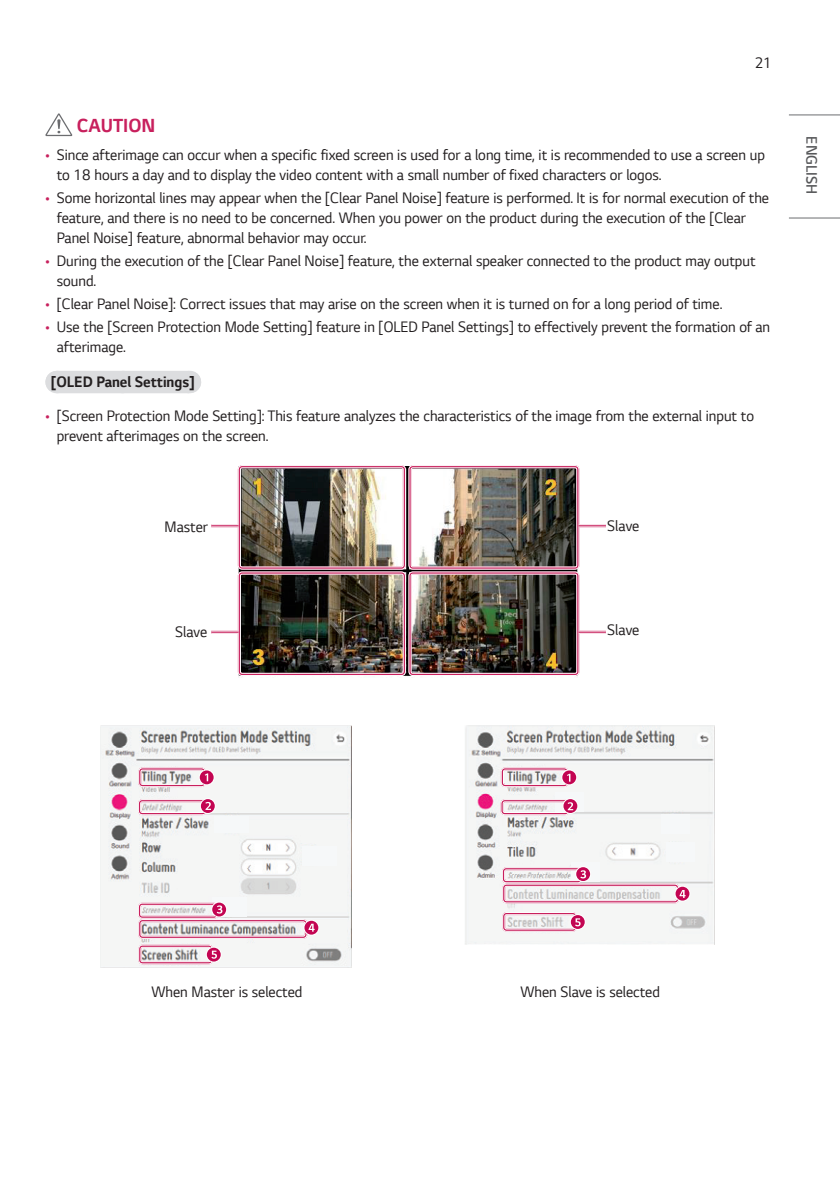
<style>
.page{position:relative;width:840px;height:1191px;background:#fff}
.page>*{position:absolute;margin:0;border:0;box-sizing:border-box;transform-origin:0 0}
.Warning{font:700 20px "LG Smart";color:#c8205d;scale:.95 1}
.Body_Center{font:16px/20px "LG Smart";color:#231f20;scale:.95 1}
.Gray_Title{font:700 16px "LG Smart";color:#231f20;scale:.95 1}
.t1{font:300 16px "LG Smart";color:#57585a;scale:.95 1}
.s1{color:#c8205d}
</style>
<div class="page">
<hr style="left:788px;top:217px;width:51px;height:1px;background:#6c6d70">
<hr style="left:788px;top:114px;width:51px;height:1px;background:#6c6d70">
<div style="left:56px;top:371px;width:133px;height:22px;background:#dcdddf"></div>
<svg style="left:189px;top:371px;width:1px;height:22px"></svg>
<svg style="left:45px;top:113px;width:27px;height:23px"></svg>
<img style="left:238px;top:466px;width:338px;height:211px">
<div style="left:238px;top:465px;width:167px;height:104px;border:1px solid #fff;border-radius:4px"></div>
<div style="left:240px;top:467px;width:163px;height:100px;border:1px solid #fff;border-radius:2px"></div>
<svg style="left:211px;top:524px;width:27px;height:3px"></svg>
<div style="left:408px;top:465px;width:171px;height:104px;border:1px solid #fff;border-radius:4px"></div>
<div style="left:410px;top:467px;width:167px;height:100px;border:1px solid #fff;border-radius:2px"></div>
<svg style="left:578px;top:524px;width:27px;height:3px"></svg>
<div style="left:238px;top:571px;width:167px;height:105px;border:1px solid #fff;border-radius:4px"></div>
<div style="left:240px;top:574px;width:163px;height:99px;border:1px solid #fff;border-radius:2px"></div>
<svg style="left:211px;top:630px;width:27px;height:4px"></svg>
<div style="left:408px;top:571px;width:171px;height:105px;border:1px solid #fff;border-radius:4px"></div>
<div style="left:410px;top:574px;width:167px;height:99px;border:1px solid #fff;border-radius:2px"></div>
<svg style="left:578px;top:630px;width:27px;height:4px"></svg>
<img style="left:100px;top:725px;width:251px;height:242px">
<div style="left:212px;top:897px;width:34px;height:19px;background:#f6f8f9"></div>
<div style="left:302px;top:846px;width:34px;height:20px;background:#f6f8f9"></div>
<div style="left:214px;top:816px;width:34px;height:17px;background:#f6f8f9"></div>
<div style="left:138px;top:767px;width:68px;height:20px;border:3px solid #c8205d;border-radius:3px"></div>
<div style="left:138px;top:767px;width:68px;height:20px;border:1px solid #fff;border-radius:4px"></div>
<div style="left:140px;top:769px;width:63px;height:16px;border:1px solid #fff;border-radius:2px"></div>
<div style="left:138px;top:919px;width:169px;height:19px;border:1px solid #fff;border-radius:4px"></div>
<div style="left:140px;top:921px;width:165px;height:15px;border:1px solid #fff;border-radius:2px"></div>
<div style="left:138px;top:944px;width:75px;height:20px;border:3px solid #c8205d;border-radius:3px"></div>
<div style="left:138px;top:944px;width:75px;height:20px;border:1px solid #fff;border-radius:4px"></div>
<div style="left:140px;top:947px;width:70px;height:15px;border:1px solid #fff;border-radius:2px"></div>
<div style="left:138px;top:799px;width:68px;height:16px;border:3px solid #c8205d;border-radius:3px"></div>
<div style="left:138px;top:799px;width:68px;height:16px;border:1px solid #fff;border-radius:4px"></div>
<div style="left:140px;top:801px;width:64px;height:12px;border:1px solid #fff;border-radius:2px"></div>
<div style="left:138px;top:902px;width:80px;height:16px;border:3px solid #c8205d;border-radius:3px"></div>
<div style="left:138px;top:902px;width:80px;height:16px;border:1px solid #fff;border-radius:4px"></div>
<div style="left:140px;top:905px;width:76px;height:11px;border:1px solid #fff;border-radius:2px"></div>
<svg style="left:199px;top:769px;width:15px;height:16px"></svg>
<svg style="left:200px;top:770px;width:13px;height:14px"></svg>
<svg style="left:205px;top:773px;width:3px;height:8px"></svg>
<svg style="left:200px;top:798px;width:16px;height:16px"></svg>
<div style="left:201px;top:799px;width:14px;height:14px;background:#c30552;border-radius:50%"></div>
<svg style="left:205px;top:802px;width:6px;height:8px"></svg>
<svg style="left:211px;top:901px;width:16px;height:16px"></svg>
<svg style="left:212px;top:902px;width:14px;height:14px"></svg>
<svg style="left:216px;top:905px;width:6px;height:8px"></svg>
<svg style="left:303px;top:919px;width:16px;height:16px"></svg>
<svg style="left:304px;top:920px;width:14px;height:14px"></svg>
<svg style="left:308px;top:923px;width:6px;height:8px"></svg>
<svg style="left:206px;top:946px;width:15px;height:16px"></svg>
<svg style="left:207px;top:947px;width:13px;height:14px"></svg>
<svg style="left:211px;top:950px;width:6px;height:8px"></svg>
<img style="left:465px;top:725px;width:248px;height:219px">
<div style="left:555px;top:792px;width:28px;height:19px;background:#f6f8f9"></div>
<div style="left:571px;top:862px;width:28px;height:19px;background:#f6f8f9"></div>
<div style="left:660px;top:814px;width:28px;height:19px;background:#f6f8f9"></div>
<div style="left:665px;top:842px;width:28px;height:19px;background:#f6f8f9"></div>
<div style="left:500px;top:767px;width:68px;height:20px;border:3px solid #c8205d;border-radius:3px"></div>
<div style="left:500px;top:767px;width:68px;height:20px;border:1px solid #fff;border-radius:4px"></div>
<div style="left:503px;top:769px;width:63px;height:16px;border:1px solid #fff;border-radius:2px"></div>
<div style="left:502px;top:883px;width:176px;height:20px;border:3px solid #c8205d;border-radius:3px"></div>
<div style="left:502px;top:883px;width:176px;height:20px;border:1px solid #fff;border-radius:4px"></div>
<div style="left:504px;top:886px;width:172px;height:15px;border:1px solid #fff;border-radius:2px"></div>
<div style="left:502px;top:912px;width:74px;height:19px;border:3px solid #c8205d;border-radius:3px"></div>
<div style="left:502px;top:912px;width:74px;height:19px;border:1px solid #fff;border-radius:4px"></div>
<div style="left:504px;top:914px;width:70px;height:15px;border:1px solid #fff;border-radius:2px"></div>
<div style="left:500px;top:799px;width:69px;height:16px;border:3px solid #c8205d;border-radius:3px"></div>
<div style="left:500px;top:799px;width:69px;height:16px;border:1px solid #fff;border-radius:4px"></div>
<div style="left:502px;top:801px;width:64px;height:12px;border:1px solid #fff;border-radius:2px"></div>
<div style="left:501px;top:867px;width:80px;height:16px;border:3px solid #c8205d;border-radius:3px"></div>
<div style="left:501px;top:867px;width:80px;height:16px;border:1px solid #fff;border-radius:4px"></div>
<div style="left:504px;top:869px;width:75px;height:12px;border:1px solid #fff;border-radius:2px"></div>
<svg style="left:561px;top:769px;width:16px;height:16px"></svg>
<svg style="left:562px;top:770px;width:14px;height:14px"></svg>
<svg style="left:566px;top:773px;width:4px;height:8px"></svg>
<svg style="left:562px;top:798px;width:16px;height:16px"></svg>
<svg style="left:563px;top:799px;width:14px;height:14px"></svg>
<svg style="left:567px;top:802px;width:6px;height:8px"></svg>
<svg style="left:575px;top:866px;width:15px;height:16px"></svg>
<svg style="left:576px;top:867px;width:13px;height:14px"></svg>
<svg style="left:580px;top:870px;width:5px;height:8px"></svg>
<svg style="left:674px;top:885px;width:16px;height:16px"></svg>
<svg style="left:675px;top:886px;width:14px;height:14px"></svg>
<svg style="left:679px;top:890px;width:6px;height:8px"></svg>
<svg style="left:569px;top:914px;width:16px;height:16px"></svg>
<svg style="left:570px;top:915px;width:14px;height:14px"></svg>
<svg style="left:574px;top:918px;width:6px;height:8px"></svg>
<p class="Body_Center" style="left:754px;top:52px;width:20px">21</p>
<p class="Warning" style="left:77px;top:112px;width:84px">CAUTION</p>
<p class="Body_Center" style="left:57px;top:145px;width:746px;text-indent:-11px"><span class="s1">•</span> Since afterimage can occur when a specific fixed screen is used for a long time, it is recommended to use a screen up to 18 hours a day and to display the video content with a small number of fixed characters or logos.</p>
<p class="Body_Center" style="left:57px;top:187px;width:751px;text-indent:-11px"><span class="s1">•</span> Some horizontal lines may appear when the [Clear Panel Noise] feature is performed. It is for normal execution of the feature, and there is no need to be concerned. When you power on the product during the execution of the [Clear<br>Panel Noise] feature, abnormal behavior may occur.</p>
<p class="Body_Center" style="left:57px;top:250px;width:736px;text-indent:-11px"><span class="s1">•</span> During the execution of the [Clear Panel Noise] feature, the external speaker connected to the product may output sound.</p>
<p class="Body_Center" style="left:45px;top:293px;width:713px"><span class="s1">•</span> [Clear Panel Noise]: Correct issues that may arise on the screen when it is turned on for a long period of time.</p>
<p class="Body_Center" style="left:57px;top:316px;width:752px;text-indent:-11px"><span class="s1">•</span> Use the [Screen Protection Mode Setting] feature in [OLED Panel Settings] to effectively prevent the formation of an afterimage.</p>
<p class="Gray_Title" style="left:51px;top:371px;width:152px">[OLED Panel Settings]</p>
<p class="Body_Center" style="left:57px;top:405px;width:735px;text-indent:-11px"><span class="s1">•</span> [Screen Protection Mode Setting]: This feature analyzes the characteristics of the image from the external input to prevent afterimages on the screen.</p>
<p class="Body_Center" style="left:164px;top:516px;width:47px">Master</p>
<p class="Body_Center" style="left:175px;top:621px;width:35px">Slave</p>
<p class="Body_Center" style="left:607px;top:515px;width:35px">Slave</p>
<p class="Body_Center" style="left:607px;top:619px;width:35px">Slave</p>
<p class="t1" style="left:822px;top:136px;width:62px;rotate:90deg">ENGLISH</p>
<p class="Body_Center" style="left:151px;top:981px;width:160px">When Master is selected</p>
<p class="Body_Center" style="left:520px;top:981px;width:148px">When Slave is selected</p>
</div>
